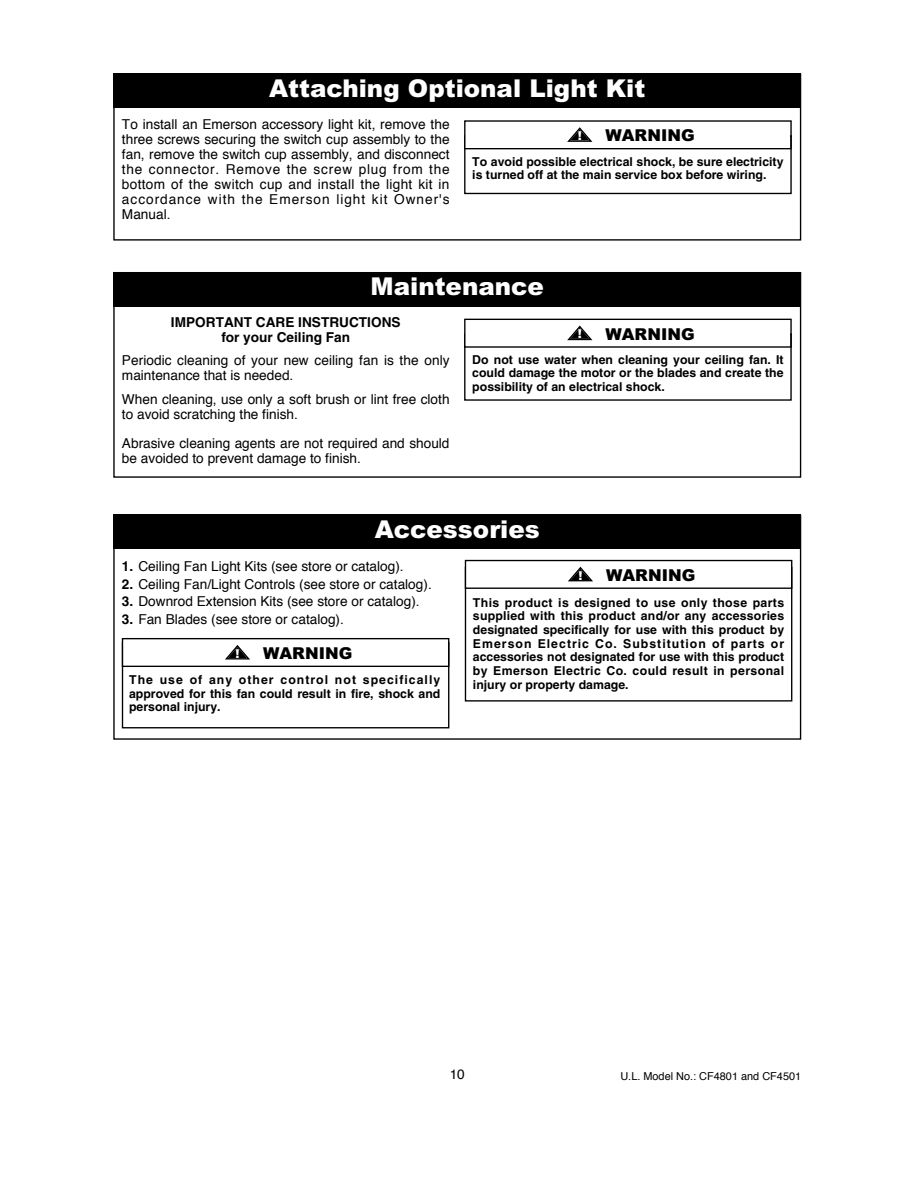
<style>
.page{position:relative;width:918px;height:1188px;background:#fff}
.page>*{position:absolute;margin:0;border:0;box-sizing:border-box;transform-origin:0 0}
.t1{font:900 24.6px "Arial";color:#fff}
.t2{font:900 16.35px "Arial";color:#000}
.t3{font:13.65px/15px "Helvetica";color:#000}
.t4{font:700 13.65px/15px "Helvetica";color:#000;text-align:center}
.t5{font:700 12.3px/13.6px "Helvetica";color:#000;text-align:justify}
.t6{font:900 12.3px "Arial";color:#fff}
.t7{font:10.95px "Helvetica";color:#000}
.s1{font-weight:700}
</style>
<div class="page">
<div style="left:113px;top:515px;width:688px;height:34px;background:#000"></div>
<div style="left:465px;top:567px;width:327px;height:135px;border:1px solid #000"></div>
<div style="left:122px;top:642px;width:327px;height:86px;border:1px solid #000"></div>
<div style="left:466px;top:561px;width:325px;height:27px;background:#fff"></div>
<div style="left:465px;top:560px;width:327px;height:29px;border:1px solid #000"></div>
<svg style="left:568px;top:567px;width:25px;height:14px"></svg>
<div style="left:123px;top:639px;width:325px;height:27px;background:#fff"></div>
<div style="left:122px;top:638px;width:327px;height:29px;border:1px solid #000"></div>
<svg style="left:225px;top:645px;width:25px;height:15px"></svg>
<div style="left:113px;top:272px;width:688px;height:34px;background:#000"></div>
<div style="left:464px;top:319px;width:328px;height:29px;border:1px solid #000"></div>
<svg style="left:567px;top:326px;width:25px;height:14px"></svg>
<div style="left:113px;top:73px;width:688px;height:35px;background:#000"></div>
<div style="left:464px;top:135px;width:328px;height:59px;border:1px solid #000"></div>
<div style="left:465px;top:122px;width:325px;height:26px;background:#fff"></div>
<div style="left:464px;top:120px;width:328px;height:29px;border:1px solid #000"></div>
<svg style="left:567px;top:127px;width:25px;height:15px"></svg>
<h1 class="t1" style="left:269px;top:79px;width:378px">Attaching Optional Light Kit</h1>
<p class="t3" style="left:122px;top:118px;width:329px;text-align:justify">To install an Emerson accessory light kit, remove the three screws securing the switch cup assembly to the fan, remove the switch cup assembly, and disconnect the connector. Remove the screw plug from the bottom of the switch cup and install the light kit in accordance with the Emerson light kit Owner's Manual.</p>
<p class="t6" style="left:578px;top:131px;width:6px">!</p>
<p class="t2" style="left:606px;top:130px;width:91px">WARNING</p>
<p class="t5" style="left:472px;top:156px;width:313px">To avoid possible electrical shock, be sure electricity is turned off at the main service box before wiring.</p>
<h1 class="t1" style="left:371px;top:277px;width:175px">Maintenance</h1>
<p class="t4" style="left:171px;top:316px;width:231px">IMPORTANT CARE INSTRUCTIONS for your Ceiling Fan</p>
<p class="t3" style="left:122px;top:354px;width:329px">Periodic cleaning of your new ceiling fan is the only maintenance that is needed.</p>
<p class="t3" style="left:122px;top:392px;width:329px">When cleaning, use only a soft brush or lint free cloth to avoid scratching the finish.</p>
<p class="t3" style="left:122px;top:437px;width:329px">Abrasive cleaning agents are not required and should be avoided to prevent damage to finish.</p>
<p class="t6" style="left:578px;top:330px;width:6px">!</p>
<p class="t2" style="left:606px;top:328px;width:91px">WARNING</p>
<p class="t5" style="left:472px;top:354px;width:313px">Do not use water when cleaning your ceiling fan. It could damage the motor or the blades and create the possibility of an electrical shock.</p>
<h1 class="t1" style="left:375px;top:520px;width:167px">Accessories</h1>
<p class="t3" style="left:122px;top:560px;width:283px"><span class="s1">1.</span> Ceiling Fan Light Kits (see store or catalog).</p>
<p class="t3" style="left:122px;top:577px;width:311px"><span class="s1">2.</span> Ceiling Fan/Light Controls (see store or catalog).</p>
<p class="t3" style="left:122px;top:595px;width:299px"><span class="s1">3.</span> Downrod Extension Kits (see store or catalog).</p>
<p class="t3" style="left:122px;top:613px;width:223px"><span class="s1">3.</span> Fan Blades (see store or catalog).</p>
<p class="t6" style="left:235px;top:650px;width:6px">!</p>
<p class="t2" style="left:263px;top:647px;width:91px">WARNING</p>
<p class="t5" style="left:129px;top:674px;width:313px">The use of any other control not specifically approved for this fan could result in fire, shock and personal injury.</p>
<p class="t6" style="left:578px;top:571px;width:6px">!</p>
<p class="t2" style="left:606px;top:569px;width:91px">WARNING</p>
<p class="t5" style="left:473px;top:597px;width:313px">This product is designed to use only those parts supplied with this product and/or any accessories designated specifically for use with this product by Emerson Electric Co. Substitution of parts or accessories not designated for use with this product by Emerson Electric Co. could result in personal injury or property damage.</p>
<p class="t3" style="left:450px;top:1068px;width:17px">10</p>
<p class="t7" style="left:620px;top:1071px;width:182px">U.L. Model No.: CF4801 and CF4501</p>
</div>
